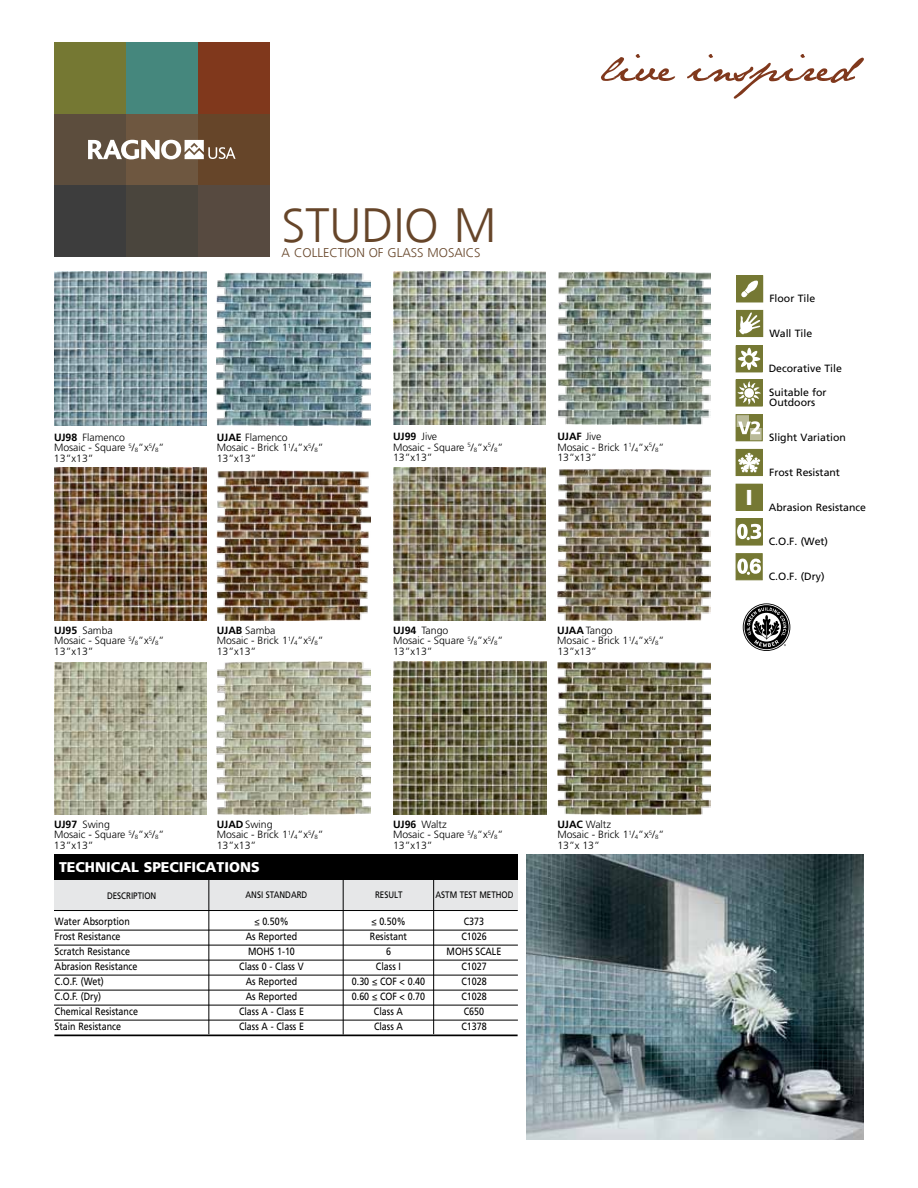
<style>
.page{position:relative;width:918px;height:1188px;background:#fff}
.page>*{position:absolute;margin:0;border:0;box-sizing:border-box;transform-origin:0 0}
.t1{font:300 48px "Frutiger LT Com";color:#664529}
.t2{font:900 condensed 21.6px "Frutiger LT Com";color:#fff}
.t3{font:900 14.1px "Frutiger LT Com";color:#fff}
.t4{font:300 12.75px "Frutiger LT Com";color:#664529}
.t5{font:300 10.5px/10.5px "Frutiger";color:#000}
.t6{font:10.5px "Frutiger LT Com";color:#000;scale:.85 1}
.t7{font:10.5px/10.5px "Frutiger LT Com";color:#000}
.t8{font:700 10.5px "Frutiger LT Com";color:#000}
.t9{font:9.45px "Frutiger LT Com";color:#000;scale:.85 1}
.s1{font-family:"Frutiger LT Com";font-weight:700}
.s2{font-family:"Frutiger";font-weight:300}
</style>
<div class="page">
<hr style="left:54px;top:930px;width:464px;height:1px;background:#000">
<hr style="left:54px;top:945px;width:464px;height:1px;background:#000">
<hr style="left:54px;top:960px;width:464px;height:1px;background:#000">
<hr style="left:54px;top:975px;width:464px;height:1px;background:#000">
<hr style="left:54px;top:990px;width:464px;height:1px;background:#000">
<hr style="left:54px;top:1005px;width:464px;height:1px;background:#000">
<hr style="left:54px;top:1020px;width:464px;height:1px;background:#000">
<div style="left:54px;top:879px;width:464px;height:31px;background:#e6e7e8"></div>
<div style="left:54px;top:854px;width:464px;height:25px;background:#000"></div>
<hr style="left:54px;top:910px;width:464px;height:1px;background:#000">
<hr style="left:54px;top:1035px;width:464px;height:1px;background:#000">
<hr style="left:343px;top:878px;width:1px;height:157px;background:#000">
<hr style="left:209px;top:879px;width:1px;height:155px;background:#000">
<hr style="left:433px;top:879px;width:1px;height:155px;background:#000">
<div style="left:737px;top:310px;width:26px;height:27px;background:#757833"></div>
<div style="left:736px;top:310px;width:27px;height:27px;border:1px solid #757833"></div>
<svg style="left:739px;top:312px;width:21px;height:23px"></svg>
<div style="left:737px;top:276px;width:26px;height:26px;background:#757833"></div>
<div style="left:736px;top:276px;width:27px;height:26px;border:1px solid #757833"></div>
<svg style="left:741px;top:280px;width:17px;height:18px"></svg>
<div style="left:736px;top:519px;width:26px;height:26px;background:#757833"></div>
<div style="left:736px;top:484px;width:26px;height:26px;background:#757833"></div>
<div style="left:736px;top:484px;width:26px;height:27px;border:1px solid #757833"></div>
<div style="left:736px;top:449px;width:26px;height:27px;background:#757833"></div>
<svg style="left:738px;top:453px;width:22px;height:19px"></svg>
<img style="left:526px;top:854px;width:338px;height:286px">
<div style="left:736px;top:380px;width:26px;height:26px;border:1px solid #757833"></div>
<svg style="left:737px;top:381px;width:24px;height:24px"></svg>
<svg style="left:743px;top:603px;width:47px;height:48px"></svg>
<div style="left:736px;top:553px;width:26px;height:27px;background:#757833;border:1px solid #757833"></div>
<svg style="left:737px;top:559px;width:24px;height:16px"></svg>
<img style="left:217px;top:272px;width:153px;height:153px">
<img style="left:393px;top:272px;width:153px;height:153px">
<img style="left:557px;top:272px;width:154px;height:153px">
<img style="left:54px;top:272px;width:153px;height:153px">
<img style="left:54px;top:467px;width:153px;height:154px">
<img style="left:217px;top:470px;width:153px;height:151px">
<img style="left:54px;top:662px;width:153px;height:153px">
<img style="left:217px;top:662px;width:153px;height:153px">
<img style="left:393px;top:468px;width:153px;height:153px">
<img style="left:557px;top:469px;width:154px;height:152px">
<img style="left:393px;top:661px;width:154px;height:154px">
<img style="left:557px;top:662px;width:154px;height:153px">
<div style="left:736px;top:346px;width:26px;height:26px;border:1px solid #757833"></div>
<svg style="left:738px;top:348px;width:22px;height:22px"></svg>
<svg style="left:737px;top:524px;width:24px;height:16px"></svg>
<div style="left:736px;top:415px;width:26px;height:26px;background:#babb99"></div>
<div style="left:749px;top:415px;width:13px;height:13px;background:#757833"></div>
<div style="left:736px;top:428px;width:13px;height:13px;background:#757833"></div>
<div style="left:736px;top:414px;width:26px;height:27px;border:1px solid #757833"></div>
<svg style="left:738px;top:421px;width:22px;height:13px"></svg>
<svg style="left:601px;top:54px;width:74px;height:27px"></svg>
<svg style="left:687px;top:54px;width:177px;height:45px"></svg>
<div style="left:54px;top:114px;width:72px;height:72px;background:#5c4d3d"></div>
<div style="left:126px;top:114px;width:72px;height:72px;background:#6e5740"></div>
<div style="left:198px;top:114px;width:72px;height:72px;background:#664529"></div>
<div style="left:54px;top:186px;width:72px;height:71px;background:#3d3d3d"></div>
<div style="left:126px;top:186px;width:72px;height:71px;background:#4a453d"></div>
<div style="left:198px;top:186px;width:72px;height:71px;background:#574a40"></div>
<div style="left:54px;top:42px;width:72px;height:72px;background:#757833"></div>
<div style="left:126px;top:42px;width:72px;height:72px;background:#45877d"></div>
<div style="left:198px;top:42px;width:72px;height:72px;background:#80381c"></div>
<svg style="left:88px;top:140px;width:148px;height:19px"></svg>
<h1 class="t1" style="left:282px;top:198px;width:216px">Studio M</h1>
<p class="t4" style="left:282px;top:246px;width:201px">A COLLECTION OF GLASS MOSAICS</p>
<p class="t5" style="left:54px;top:432px;width:112px"><span class="s1">UJ98</span> Flamenco<br>Mosaic - Square <sup>5</sup>/<sub>8</sub>”x<sup>5</sup>/<sub>8</sub>”<br>13”x13”</p>
<p class="t5" style="left:217px;top:432px;width:108px"><span class="s1">UJAE</span> Flamenco<br>Mosaic - Brick 1<sup>1</sup>/<sub>4</sub>”x<sup>5</sup>/<sub>8</sub>”<br>13”x13”</p>
<p class="t5" style="left:54px;top:625px;width:112px"><span class="s1">UJ95</span> Samba<br>Mosaic - Square <sup>5</sup>/<sub>8</sub>”x<sup>5</sup>/<sub>8</sub>”<br>13”x13”</p>
<p class="t5" style="left:217px;top:625px;width:108px"><span class="s1">UJAB</span> Samba<br>Mosaic - Brick 1<sup>1</sup>/<sub>4</sub>”x<sup>5</sup>/<sub>8</sub>”<br>13”x13”</p>
<p class="t8" style="left:393px;top:431px;width:46px">UJ99 <span class="s2">Jive</span></p>
<p class="t5" style="left:393px;top:442px;width:112px">Mosaic - Square <sup>5</sup>/<sub>8</sub>”x<sup>5</sup>/<sub>8</sub>”<br>13”x13”</p>
<p class="t8" style="left:557px;top:431px;width:46px">UJAF <span class="s2">Jive</span></p>
<p class="t5" style="left:557px;top:442px;width:108px">Mosaic - Brick 1<sup>1</sup>/<sub>4</sub>”x<sup>5</sup>/<sub>8</sub>”<br>13”x13”</p>
<p class="t5" style="left:393px;top:625px;width:112px"><span class="s1">UJ94</span> Tango<br>Mosaic - Square <sup>5</sup>/<sub>8</sub>”x<sup>5</sup>/<sub>8</sub>”<br>13”x13”</p>
<p class="t5" style="left:557px;top:625px;width:108px"><span class="s1">UJAA</span> Tango<br>Mosaic - Brick 1<sup>1</sup>/<sub>4</sub>”x<sup>5</sup>/<sub>8</sub>”<br>13”x13”</p>
<p class="t5" style="left:54px;top:819px;width:112px"><span class="s1">UJ97</span> Swing<br>Mosaic - Square <sup>5</sup>/<sub>8</sub>”x<sup>5</sup>/<sub>8</sub>”<br>13”x13”</p>
<p class="t5" style="left:217px;top:819px;width:108px"><span class="s1">UJAD</span> Swing<br>Mosaic - Brick 1<sup>1</sup>/<sub>4</sub>”x<sup>5</sup>/<sub>8</sub>”<br>13”x13”</p>
<h3 class="t3" style="left:59px;top:859px;width:202px">TECHNICAL SPECIFICATIONS</h3>
<p class="t5" style="left:393px;top:819px;width:112px"><span class="s1">UJ96</span> Waltz<br>Mosaic - Square <sup>5</sup>/<sub>8</sub>”x<sup>5</sup>/<sub>8</sub>”<br>13”x13”</p>
<p class="t9" style="left:107px;top:890px;width:59px">DESCRIPTION</p>
<p class="t9" style="left:246px;top:889px;width:6px">ansi</p>
<p class="t9" style="left:266px;top:889px;width:8px">standard</p>
<p class="t9" style="left:375px;top:889px;width:34px">RESULT</p>
<p class="t9" style="left:435px;top:889px;width:35px">ASTM test</p>
<p class="t9" style="left:479px;top:889px;width:8px">method</p>
<p class="t6" style="left:55px;top:915px;width:90px">Water Absorption</p>
<p class="t6" style="left:254px;top:915px;width:42px">≤ 0.50%</p>
<p class="t6" style="left:371px;top:915px;width:42px">≤ 0.50%</p>
<p class="t6" style="left:464px;top:915px;width:25px">C373</p>
<p class="t6" style="left:55px;top:930px;width:79px">Frost Resistance</p>
<p class="t6" style="left:246px;top:930px;width:62px">As Reported</p>
<p class="t6" style="left:370px;top:930px;width:45px">Resistant</p>
<p class="t6" style="left:461px;top:930px;width:31px">C1026</p>
<p class="t6" style="left:55px;top:945px;width:90px">Scratch Resistance</p>
<p class="t6" style="left:248px;top:945px;width:57px">MOHS 1-10</p>
<p class="t6" style="left:386px;top:945px;width:7px">6</p>
<p class="t6" style="left:447px;top:945px;width:66px">MOHS SCALE</p>
<p class="t6" style="left:55px;top:960px;width:99px">Abrasion Resistance</p>
<p class="t6" style="left:239px;top:960px;width:77px">Class 0 - Class V</p>
<p class="t6" style="left:376px;top:960px;width:31px">Class I</p>
<p class="t6" style="left:461px;top:960px;width:31px">C1027</p>
<p class="t6" style="left:55px;top:975px;width:59px">C.O.F. (Wet)</p>
<p class="t6" style="left:246px;top:975px;width:62px">As Reported</p>
<p class="t6" style="left:352px;top:975px;width:88px">0.30 ≤ COF &lt; 0.40</p>
<p class="t6" style="left:461px;top:975px;width:31px">C1028</p>
<p class="t6" style="left:55px;top:990px;width:56px">C.O.F. (Dry)</p>
<p class="t6" style="left:246px;top:990px;width:62px">As Reported</p>
<p class="t6" style="left:352px;top:990px;width:88px">0.60 ≤ COF &lt; 0.70</p>
<p class="t6" style="left:461px;top:990px;width:31px">C1028</p>
<p class="t6" style="left:55px;top:1005px;width:99px">Chemical Resistance</p>
<p class="t6" style="left:239px;top:1005px;width:78px">Class A - Class E</p>
<p class="t6" style="left:374px;top:1005px;width:36px">Class A</p>
<p class="t6" style="left:464px;top:1005px;width:25px">C650</p>
<p class="t6" style="left:55px;top:1020px;width:79px">Stain Resistance</p>
<p class="t6" style="left:239px;top:1020px;width:78px">Class A - Class E</p>
<p class="t6" style="left:374px;top:1020px;width:36px">Class A</p>
<p class="t6" style="left:461px;top:1020px;width:31px">C1378</p>
<p class="t5" style="left:557px;top:819px;width:108px"><span class="s1">UJAC</span> Waltz<br>Mosaic - Brick 1<sup>1</sup>/<sub>4</sub>”x<sup>5</sup>/<sub>8</sub>”<br>13”x 13”</p>
<h2 class="t2" style="left:746px;top:485px;width:8px">I</h2>
<p class="t7" style="left:769px;top:293px;width:47px">Floor Tile</p>
<p class="t7" style="left:769px;top:328px;width:44px">Wall Tile</p>
<p class="t7" style="left:769px;top:363px;width:75px">Decorative Tile</p>
<p class="t7" style="left:769px;top:387px;width:59px">Suitable for<br>Outdoors</p>
<p class="t7" style="left:769px;top:432px;width:78px">Slight Variation</p>
<p class="t7" style="left:769px;top:467px;width:72px">Frost Resistant</p>
<p class="t7" style="left:769px;top:502px;width:99px">Abrasion Resistance</p>
<p class="t7" style="left:769px;top:536px;width:61px">C.O.F. (Wet)</p>
<p class="t7" style="left:769px;top:571px;width:57px">C.O.F. (Dry)</p>
</div>
